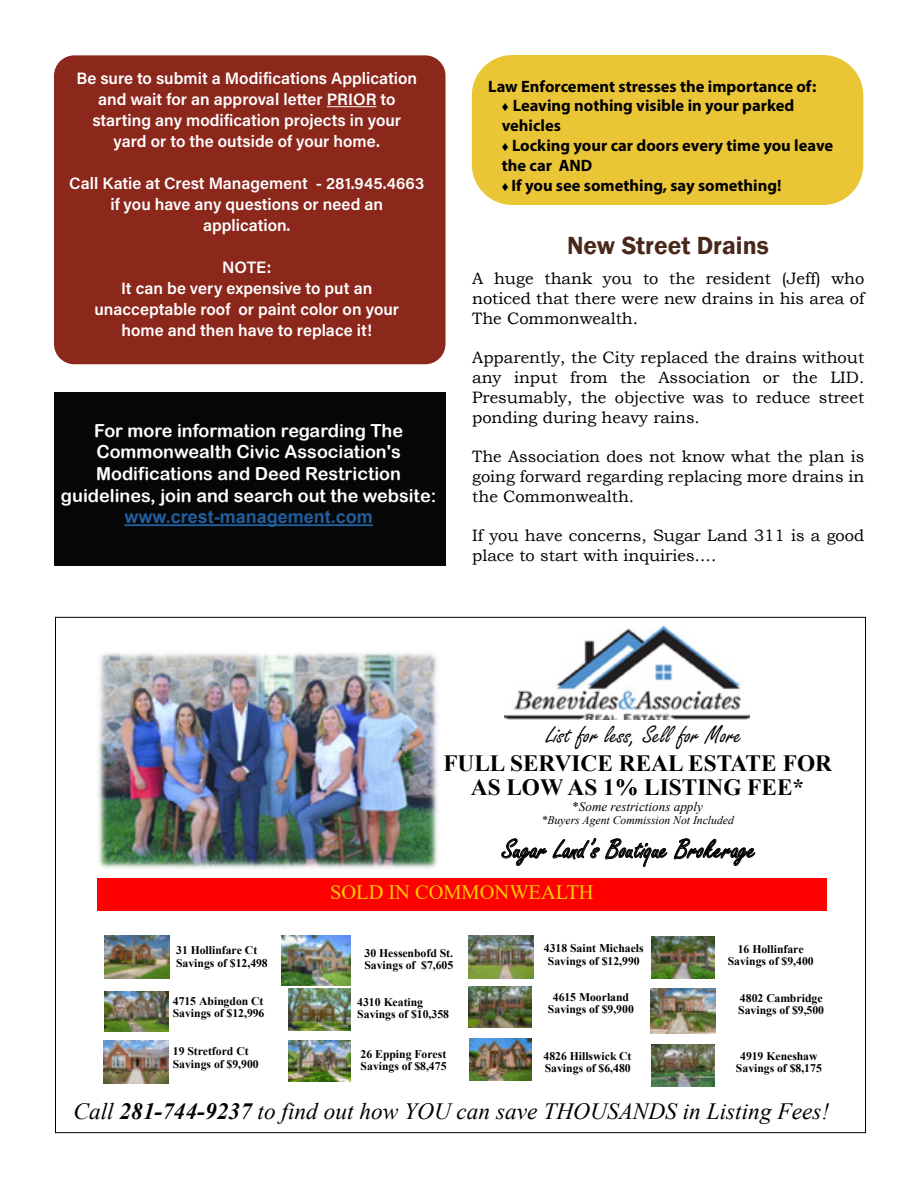
<style>
.page{position:relative;width:918px;height:1188px;background:#fff}
.page>*{position:absolute;margin:0;border:0;box-sizing:border-box;transform-origin:0 0}
.t1{font:29.25px "Freestyle Script";color:#000}
.t2{font:26.25px "Freestyle Script";color:#000}
.t3{font:600 25.5px "Franklin Gothic";color:#49281c}
.t4{font:italic 23.25px "Times New Roman";color:#000}
.t5{font:700 23.25px/24.3px "Times New Roman";color:#000;text-align:center}
.t6{font:20.55px "Times New Roman";letter-spacing:-.005em;color:#fc0}
.t7{font:18px/21.6px "Arial Rounded MT Bold";color:#fff;text-align:center}
.t8{font:700 18px "Arial";color:#215e9e}
.t9{font:16.5px/19.8px "Bookman Old Style";color:#000;text-align:justify}
.t10{font:16.5px/21px "Acumin Variable Concept";color:#fff;text-align:center}
.t11{font:700 16.5px/19.8px "Myriad Pro";color:#000}
.t12{font:italic 13.2px "Times New Roman";color:#000}
.t13{font:700 11.7px/12.3px "Times New Roman";letter-spacing:-.005em;color:#000}
.t14{font:italic 11.7px "Times New Roman";letter-spacing:-.005em;color:#000}
.s1{font-family:"Times New Roman";font-weight:400;font-size:13.5px}
.s2{font-style:normal}
.s3{font-weight:700}
</style>
<div class="page">
<div style="left:54px;top:392px;width:392px;height:174px;background:#000"></div>
<hr style="left:124px;top:524px;width:249px;height:2px;background:#215e9e">
<div style="left:54px;top:55px;width:392px;height:309px;background:#8c271c;border-radius:20px"></div>
<hr style="left:327px;top:106px;width:49px;height:1px;background:#fff">
<div style="left:472px;top:55px;width:391px;height:150px;background:#eac536;border-radius:40px"></div>
<img style="left:98px;top:653px;width:340px;height:216px">
<img style="left:504px;top:626px;width:246px;height:94px">
<div style="left:97px;top:878px;width:730px;height:33px;background:#f00"></div>
<img style="left:651px;top:989px;width:64px;height:44px">
<img style="left:652px;top:937px;width:62px;height:42px">
<img style="left:468px;top:986px;width:63px;height:42px">
<img style="left:468px;top:935px;width:65px;height:44px">
<img style="left:469px;top:1039px;width:63px;height:42px">
<img style="left:652px;top:1044px;width:62px;height:42px">
<img style="left:104px;top:1040px;width:65px;height:43px">
<img style="left:288px;top:988px;width:63px;height:42px">
<img style="left:288px;top:1040px;width:63px;height:42px">
<img style="left:105px;top:991px;width:64px;height:40px">
<img style="left:105px;top:935px;width:65px;height:44px">
<img style="left:281px;top:935px;width:70px;height:50px">
<p class="t10" style="left:77px;top:67px;width:342px">Be sure to submit a Modifications Application and wait for an approval letter PRIOR to starting any modification projects in your yard or to the outside of your home.</p>
<p class="t10" style="left:69px;top:172px;width:356px">Call Katie at Crest Management - 281.945.4663 if you have any questions or need an application.</p>
<p class="t10" style="left:94px;top:256px;width:306px">NOTE:<br>It can be very expensive to put an unacceptable roof or paint color on your home and then have to replace it!</p>
<p class="t7" style="left:61px;top:419px;width:377px">For more information regarding The Commonwealth Civic Association's Modifications and Deed Restriction guidelines, join and search out the website:</p>
<p class="t8" style="left:124px;top:504px;width:250px">www.crest-management.com</p>
<p class="t11" style="left:502px;top:76px;width:333px;text-indent:-14px">Law Enforcement stresses the importance of:<br><span class="s1">♦</span> Leaving nothing visible in your parked vehicles<br><span class="s1">♦</span> Locking your car doors every time you leave the car AND<br><span class="s1">♦</span> If you see something, say something!</p>
<h3 class="t3" style="left:567px;top:230px;width:203px">New Street Drains</h3>
<p class="t9" style="left:472px;top:269px;width:394px">A huge thank you to the resident (Jeff) who noticed that there were new drains in his area of The Commonwealth.</p>
<p class="t9" style="left:472px;top:348px;width:394px">Apparently, the City replaced the drains without any input from the Association or the LID.<br>Presumably, the objective was to reduce street ponding during heavy rains.</p>
<p class="t9" style="left:472px;top:447px;width:394px">The Association does not know what the plan is going forward regarding replacing more drains in the Commonwealth.</p>
<p class="t9" style="left:472px;top:526px;width:394px">If you have concerns, Sugar Land 311 is a good place to start with inquiries….</p>
<h2 class="t2" style="left:546px;top:721px;width:197px">List for less, Sell for More</h2>
<h3 class="t5" style="left:443px;top:750px;width:390px">FULL SERVICE REAL ESTATE FOR<br>AS LOW AS 1% LISTING FEE*</h3>
<p class="t12" style="left:572px;top:798px;width:132px"><span class="s2">*</span>Some restrictions apply</p>
<p class="t14" style="left:541px;top:812px;width:194px">*Buyers Agent Commission Not Included</p>
<h1 class="t1" style="left:502px;top:834px;width:255px">Sugar Land’s Boutique Brokerage</h1>
<p class="t6" style="left:330px;top:878px;width:265px">SOLD IN COMMONWEALTH</p>
<p class="t13" style="left:544px;top:942px;width:101px;text-align:center">4318 Saint Michaels<br>Savings of $12,990</p>
<p class="t13" style="left:728px;top:942px;width:87px;text-align:center">16 Hollinfare<br>Savings of $9,400</p>
<p class="t13" style="left:738px;top:991px;width:87px">4802 Cambridge<br>Savings of $9,500</p>
<p class="t13" style="left:176px;top:944px;width:93px">31 Hollinfare Ct<br>Savings of $12,498</p>
<p class="t13" style="left:364px;top:947px;width:90px">30 Hessenbofd St.<br>Savings of $7,605</p>
<p class="t13" style="left:548px;top:990px;width:87px;text-align:center">4615 Moorland<br>Savings of $9,900</p>
<p class="t13" style="left:173px;top:994px;width:93px">4715 Abingdon Ct<br>Savings of $12,996</p>
<p class="t13" style="left:357px;top:995px;width:93px">4310 Keating<br>Savings of $10,358</p>
<p class="t13" style="left:361px;top:1047px;width:87px">26 Epping Forest<br>Savings of $8,475</p>
<h3 class="t4" style="left:73px;top:1095px;width:757px">Call <span class="s3">281-744-9237</span> to find out how YOU can save THOUSANDS in Listing Fees!</h3>
<p class="t13" style="left:173px;top:1045px;width:87px">19 Stretford Ct<br>Savings of $9,900</p>
<p class="t13" style="left:544px;top:1049px;width:90px">4826 Hillswick Ct<br>Savings of $6,480</p>
<p class="t13" style="left:736px;top:1049px;width:87px;text-align:center">4919 Keneshaw<br>Savings of $8,175</p>
</div>
